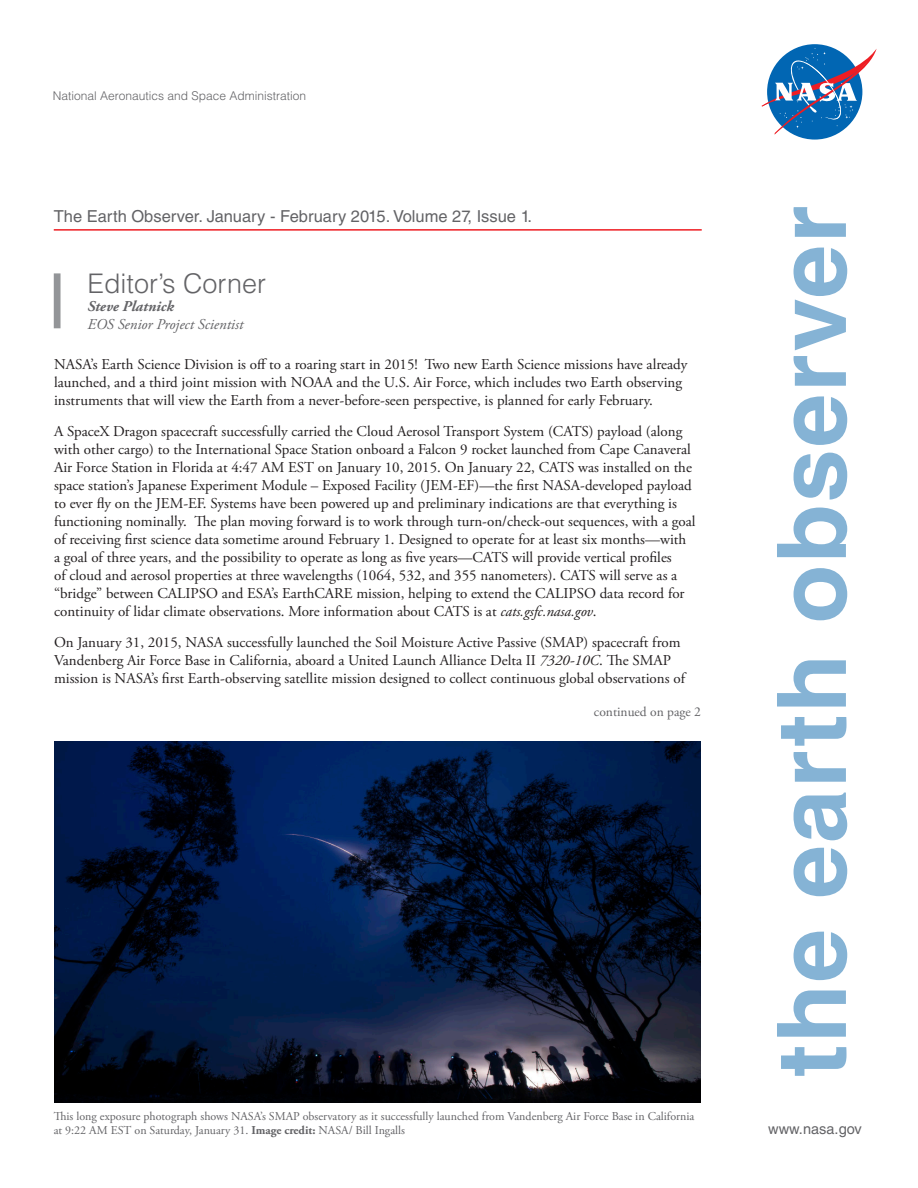
<style>
.page{position:relative;width:918px;height:1188px;background:#fff}
.page>*{position:absolute;margin:0;border:0;box-sizing:border-box;transform-origin:0 0}
.t1{font:700 96px "Helvetica LT Std";letter-spacing:.02em;color:#85b3d5}
.t2{font:300 27px "Helvetica LT Std";color:#636366}
.t3{font:16.5px "Helvetica LT Std";color:#636366}
.t4{font:15px/18px "Adobe Garamond Pro";color:#231f20}
.t5{font:italic 15px/18px "Adobe Garamond Pro";color:#636366}
.t6{font:14.55px "Helvetica LT Std";color:#636366}
.t7{font:13.5px "Adobe Garamond Pro";color:#636366}
.t8{font:12px/14.4px "Adobe Garamond Pro";color:#636366}
.t9{font:300 12px "Helvetica LT Std";color:#636366}
.s1{font-weight:700}
.s2{font-style:italic}
</style>
<div class="page">
<svg style="left:767px;top:44px;width:95px;height:96px"></svg>
<svg style="left:761px;top:48px;width:116px;height:87px"></svg>
<hr style="left:54px;top:229px;width:648px;height:2px;background:#ee1d23">
<svg style="left:54px;top:273px;width:7px;height:55px"></svg>
<img style="left:54px;top:741px;width:647px;height:361px">
<p class="t9" style="left:53px;top:89px;width:255px">National Aeronautics and Space Administration</p>
<p class="t3" style="left:54px;top:206px;width:480px">The Earth Observer. January - February 2015. Volume 27, Issue 1.</p>
<p class="t2" style="left:88px;top:266px;width:180px">Editor’s Corner</p>
<p class="t5" style="left:88px;top:297px;width:157px"><span class="s1">Steve Platnick<br></span>EOS Senior Project Scientist</p>
<p class="t4" style="left:54px;top:355px;width:635px">NASA’s Earth Science Division is off to a roaring start in 2015! Two new Earth Science missions have already launched, and a third joint mission with NOAA and the U.S. Air Force, which includes two Earth observing instruments that will view the Earth from a never-before-seen perspective, is planned for early February.</p>
<p class="t4" style="left:54px;top:422px;width:643px">A SpaceX Dragon spacecraft successfully carried the Cloud Aerosol Transport System (CATS) payload (along with other cargo) to the International Space Station onboard a Falcon 9 rocket launched from Cape Canaveral Air Force Station in Florida at 4:47 AM EST on January 10, 2015. On January 22, CATS was installed on the space station’s Japanese Experiment Module – Exposed Facility (JEM-EF)—the first NASA-developed payload to ever fly on the JEM-EF. Systems have been powered up and preliminary indications are that everything is functioning nominally. The plan moving forward is to work through turn-on/check-out sequences, with a goal of receiving first science data sometime around February 1. Designed to operate for at least six months—with a goal of three years, and the possibility to operate as long as five years—CATS will provide vertical profiles<br>of cloud and aerosol properties at three wavelengths (1064, 532, and 355 nanometers). CATS will serve as a “bridge” between CALIPSO and ESA’s EarthCARE mission, helping to extend the CALIPSO data record for continuity of lidar climate observations. More information about CATS is at <span class="s2">cats.gsfc.nasa.gov</span>.</p>
<p class="t4" style="left:54px;top:633px;width:632px">On January 31, 2015, NASA successfully launched the Soil Moisture Active Passive (SMAP) spacecraft from<br>Vandenberg Air Force Base in California, aboard a United Launch Alliance Delta II <span class="s2">7320-10C</span>. The SMAP mission is NASA’s first Earth-observing satellite mission designed to collect continuous global observations of</p>
<p class="t7" style="left:594px;top:704px;width:109px">continued on page 2</p>
<p class="t8" style="left:54px;top:1109px;width:642px">This long exposure photograph shows NASA’s SMAP observatory as it successfully launched from Vandenberg Air Force Base in California at 9:22 AM EST on Saturday, January 31. <span class="s1">Image credit:</span> NASA/ Bill Ingalls</p>
<h1 class="t1" style="left:754px;top:1077px;width:873px;rotate:-90deg">the earth observer</h1>
<p class="t6" style="left:768px;top:1120px;width:95px">www.nasa.gov</p>
</div>
